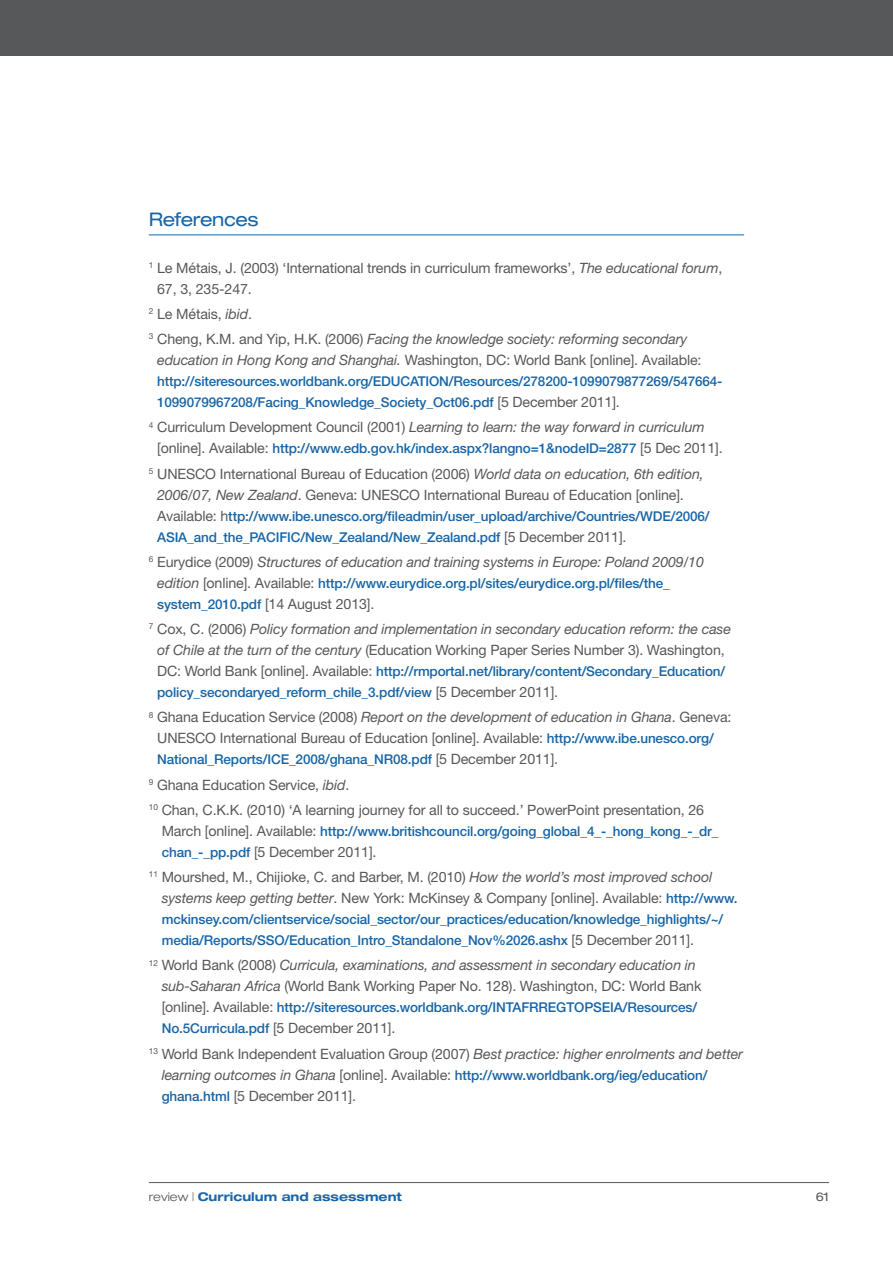
<style>
.page{position:relative;width:893px;height:1263px;background:#fff}
.page>*{position:absolute;margin:0;border:0;box-sizing:border-box;transform-origin:0 0}
.t1{font:expanded 18.75px "Helvetica Neue LT Std";letter-spacing:-.02em;color:#1865a6}
.t2{font:14.25px/21px "Helvetica Neue LT Std";letter-spacing:-.01em;color:#57585a}
.t3{font:italic 14.25px/21px "Helvetica Neue LT Std";letter-spacing:-.01em;color:#57585a}
.t4{font:500 13.5px/21px "Helvetica Neue LT Std";letter-spacing:-.01em;color:#1865a6}
.t5{font:700 expanded 12px "Helvetica Neue LT Std";color:#1865a6}
.t6{font:expanded 12px "Helvetica Neue LT Std";color:#57585a}
.s1{font-style:italic}
.s2{font-style:normal}
.s3{font-weight:400;font-size:14.25px;color:#57585a}
.s4{font-weight:400;font-style:italic;font-size:14.25px;color:#57585a}
.s5{font-weight:500;font-size:13.5px;color:#1865a6}
.s6{font-weight:300;color:#57585a}
</style>
<div class="page">
<hr style="left:149px;top:1182px;width:680px;height:1px;background:#57585a">
<div style="left:0;top:0;width:893px;height:55px;background:#57585a"></div>
<hr style="left:149px;top:234px;width:595px;height:1px;background:#1865a6">
<h1 class="t1" style="left:149px;top:208px;width:111px">References</h1>
<p class="t2" style="left:157px;top:257px;width:567px;text-indent:-8px"><sup>1</sup> Le Métais, J. (2003) ‘International trends in curriculum frameworks’, <span class="s1">The educational forum</span>,<br>67, 3, 235-247.</p>
<p class="t3" style="left:149px;top:301px;width:540px;line-height:25.2px"><sup>2</sup> <span class="s2">Le Métais,</span> ibid<span class="s2">.<br></span><sup>3</sup> <span class="s2">Cheng, K.M. and Yip, H.K. (2006)</span> Facing the knowledge society: reforming secondary</p>
<p class="t2" style="left:157px;top:349px;width:546px"><span class="s1">education in Hong Kong and Shanghai.</span> Washington, DC: World Bank [online]. Available:</p>
<p class="t4" style="left:157px;top:371px;width:567px">http://siteresources.worldbank.org/EDUCATION/Resources/278200-1099079877269/547664-<br>1099079967208/Facing_Knowledge_Society_Oct06.pdf <span class="s3">[5 December 2011].</span></p>
<p class="t3" style="left:149px;top:416px;width:557px"><sup>4</sup> <span class="s2">Curriculum Development Council (2001)</span> Learning to learn: the way forward in curriculum</p>
<p class="t4" style="left:157px;top:438px;width:567px"><span class="s3">[online]. Available:</span> http://www.edb.gov.hk/index.aspx?langno=1&amp;nodeID=2877 <span class="s3">[5 Dec 2011].</span></p>
<p class="t2" style="left:157px;top:463px;width:548px;text-indent:-8px"><sup>5</sup> UNESCO International Bureau of Education (2006) <span class="s1">World data on education, 6th edition,<br>2006/07, New Zealand</span>. Geneva: UNESCO International Bureau of Education [online].</p>
<p class="t4" style="left:157px;top:505px;width:554px"><span class="s3">Available: h</span>ttp://www.ibe.unesco.org/fileadmin/user_upload/archive/Countries/WDE/2006/<br>ASIA_and_the_PACIFIC/New_Zealand/New_Zealand.pdf <span class="s3">[5 December 2011].</span></p>
<p class="t3" style="left:149px;top:551px;width:557px"><sup>6</sup> <span class="s2">Eurydice (2009)</span> Structures of education and training systems in Europe: Poland 2009/10</p>
<p class="t4" style="left:157px;top:572px;width:514px"><span class="s4">edition</span> <span class="s3">[online]. Available:</span> http://www.eurydice.org.pl/sites/eurydice.org.pl/files/the_ system_2010.pdf <span class="s3">[14 August 2013].</span></p>
<p class="t3" style="left:149px;top:618px;width:584px;text-align:center"><sup>7</sup> <span class="s2">Cox, C. (2006)</span> Policy formation and implementation in secondary education reform: the case of Chile at the turn of the century <span class="s2">(Education Working Paper Series Number 3). Washington,</span></p>
<p class="t4" style="left:157px;top:661px;width:570px"><span class="s3">DC: World Bank [online]. Available:</span> http://rmportal.net/library/content/Secondary_Education/ policy_secondaryed_reform_chile_3.pdf/view <span class="s3">[5 December 2011].</span></p>
<p class="t2" style="left:157px;top:707px;width:576px;text-indent:-8px"><sup>8</sup> Ghana Education Service (2008) <span class="s1">Report on the development of education in Ghana</span>. Geneva:<br>UNESCO International Bureau of Education [online]. Available: <span class="s5">http://www.ibe.unesco.org/</span></p>
<p class="t4" style="left:157px;top:749px;width:402px">National_Reports/ICE_2008/ghana_NR08.pdf <span class="s3">[5 December 2011].</span></p>
<p class="t2" style="left:149px;top:772px;width:557px;line-height:25.2px"><sup>9</sup> Ghana Education Service, <span class="s1">ibid</span>.<br><sup>10</sup> Chan, C.K.K. (2010) ‘A learning journey for all to succeed.’ PowerPoint presentation, 26</p>
<p class="t4" style="left:162px;top:820px;width:558px"><span class="s3">March [online]. Available:</span> http://www.britishcouncil.org/going_global_4_-_hong_kong_-_dr_</p>
<p class="t2" style="left:149px;top:839px;width:565px;line-height:25.2px;text-indent:13px"><span class="s5">chan_-_pp.pdf</span> [5 December 2011].<br><sup>11</sup> Mourshed, M., Chijioke, C. and Barber, M. (2010) <span class="s1">How the world’s most improved school</span></p>
<p class="t2" style="left:162px;top:887px;width:577px"><span class="s1">systems keep getting better</span>. New York: McKinsey &amp; Company [online]. Available: <span class="s5">http://www.</span></p>
<p class="t4" style="left:162px;top:909px;width:563px">mckinsey.com/clientservice/social_sector/our_practices/education/knowledge_highlights/~/ media/Reports/SSO/Education_Intro_Standalone_Nov%2026.ashx <span class="s3">[5 December 2011].</span></p>
<p class="t3" style="left:162px;top:954px;width:541px;text-indent:-13px"><sup>12</sup> <span class="s2">World Bank (2008)</span> Curricula, examinations, and assessment in secondary education in sub-Saharan Africa <span class="s2">(World Bank Working Paper No. 128). Washington, DC: World Bank</span></p>
<p class="t4" style="left:162px;top:997px;width:537px"><span class="s3">[online]. Available:</span> http://siteresources.worldbank.org/INTAFRREGTOPSEIA/Resources/<br>No.5Curricula.pdf <span class="s3">[5 December 2011].</span></p>
<p class="t2" style="left:149px;top:1043px;width:596px"><sup>13</sup> World Bank Independent Evaluation Group (2007) <span class="s1">Best practice: higher enrolments and better</span></p>
<p class="t4" style="left:162px;top:1064px;width:547px"><span class="s4">learning outcomes in Ghana</span> <span class="s3">[online]. Available:</span> http://www.worldbank.org/ieg/education/</p>
<p class="t2" style="left:162px;top:1085px;width:196px"><span class="s5">ghana.html</span> [5 December 2011].</p>
<p class="t5" style="left:149px;top:1189px;width:255px"><span class="s6">review |</span> Curriculum and assessment</p>
<p class="t6" style="left:816px;top:1190px;width:15px">61</p>
</div>
